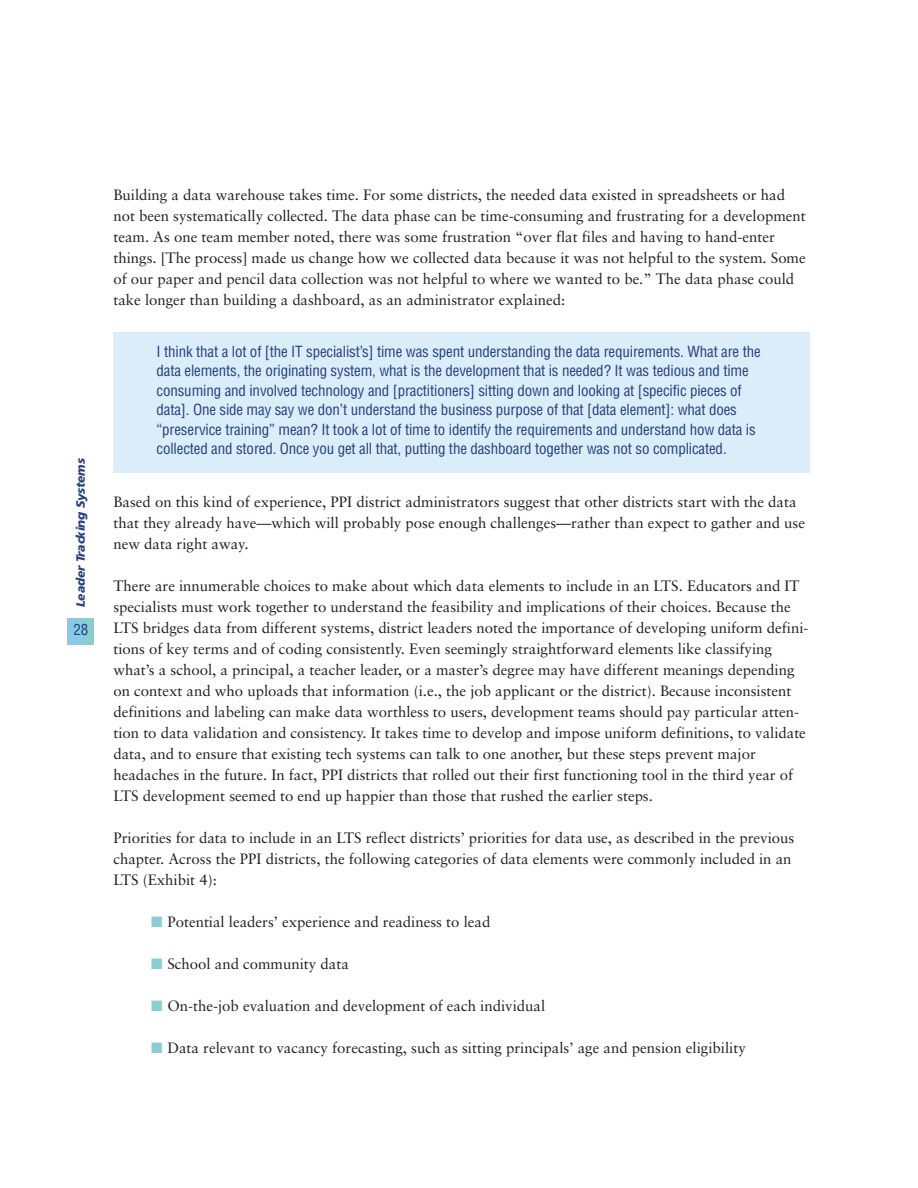
<style>
.page{position:relative;width:918px;height:1188px;background:#fff}
.page>*{position:absolute;margin:0;border:0;box-sizing:border-box;transform-origin:0 0}
.t1{font:15px/21px "Sabon";color:#231f20}
.t2{font:condensed 15px/19.5px "Helvetica LT Std";letter-spacing:-.01em;color:#253f7f}
.t3{font:italic 900 12px "Frutiger";letter-spacing:-.01em;color:#253f7f}
.s1{color:#8aced2}
</style>
<div class="page">
<div style="left:113px;top:332px;width:697px;height:141px;background:#daedf9"></div>
<div style="left:68px;top:618px;width:26px;height:27px;background:#8aced2"></div>
<div style="left:68px;top:618px;width:13px;height:27px;background:#89cae7"></div>
<p class="t3" style="left:76px;top:607px;width:150px;rotate:-90deg">Leader Tracking Systems</p>
<p class="t2" style="left:74px;top:621px;width:16px">28</p>
<p class="t1" style="left:113px;top:186px;width:694px">Building a data warehouse takes time. For some districts, the needed data existed in spreadsheets or had not been systematically collected. The data phase can be time-consuming and frustrating for a development team. As one team member noted, there was some frustration “over flat files and having to hand-enter things. [The process] made us change how we collected data because it was not helpful to the system. Some of our paper and pencil data collection was not helpful to where we wanted to be.” The data phase could take longer than building a dashboard, as an administrator explained:</p>
<p class="t2" style="left:157px;top:343px;width:606px">I think that a lot of [the IT specialist’s] time was spent understanding the data requirements. What are the data elements, the originating system, what is the development that is needed? It was tedious and time consuming and involved technology and [practitioners] sitting down and looking at [specific pieces of data]. One side may say we don’t understand the business purpose of that [data element]: what does “preservice training” mean? It took a lot of time to identify the requirements and understand how data is collected and stored. Once you get all that, putting the dashboard together was not so complicated.</p>
<p class="t1" style="left:113px;top:493px;width:693px">Based on this kind of experience, PPI district administrators suggest that other districts start with the data that they already have—which will probably pose enough challenges—rather than expect to gather and use new data right away.</p>
<p class="t1" style="left:113px;top:577px;width:697px">There are innumerable choices to make about which data elements to include in an LTS. Educators and IT specialists must work together to understand the feasibility and implications of their choices. Because the LTS bridges data from different systems, district leaders noted the importance of developing uniform defini&shy;tions of key terms and of coding consistently. Even seemingly straightforward elements like classifying what’s a school, a principal, a teacher leader, or a master’s degree may have different meanings depending on context and who uploads that information (i.e., the job applicant or the district). Because inconsistent definitions and labeling can make data worthless to users, development teams should pay particular atten&shy;tion to data validation and consistency. It takes time to develop and impose uniform definitions, to validate data, and to ensure that existing tech systems can talk to one another, but these steps prevent major headaches in the future. In fact, PPI districts that rolled out their first functioning tool in the third year of LTS development seemed to end up happier than those that rushed the earlier steps.</p>
<p class="t1" style="left:113px;top:829px;width:683px">Priorities for data to include in an LTS reflect districts’ priorities for data use, as described in the previous chapter. Across the PPI districts, the following categories of data elements were commonly included in an<br>LTS (Exhibit 4):</p>
<p class="t1" style="left:151px;top:913px;width:341px"><span class="s1">■</span> Potential leaders’ experience and readiness to lead</p>
<p class="t1" style="left:151px;top:955px;width:199px"><span class="s1">■</span> School and community data</p>
<p class="t1" style="left:151px;top:997px;width:396px"><span class="s1">■</span> On-the-job evaluation and development of each individual</p>
<p class="t1" style="left:151px;top:1039px;width:596px"><span class="s1">■</span> Data relevant to vacancy forecasting, such as sitting principals’ age and pension eligibility</p>
</div>
